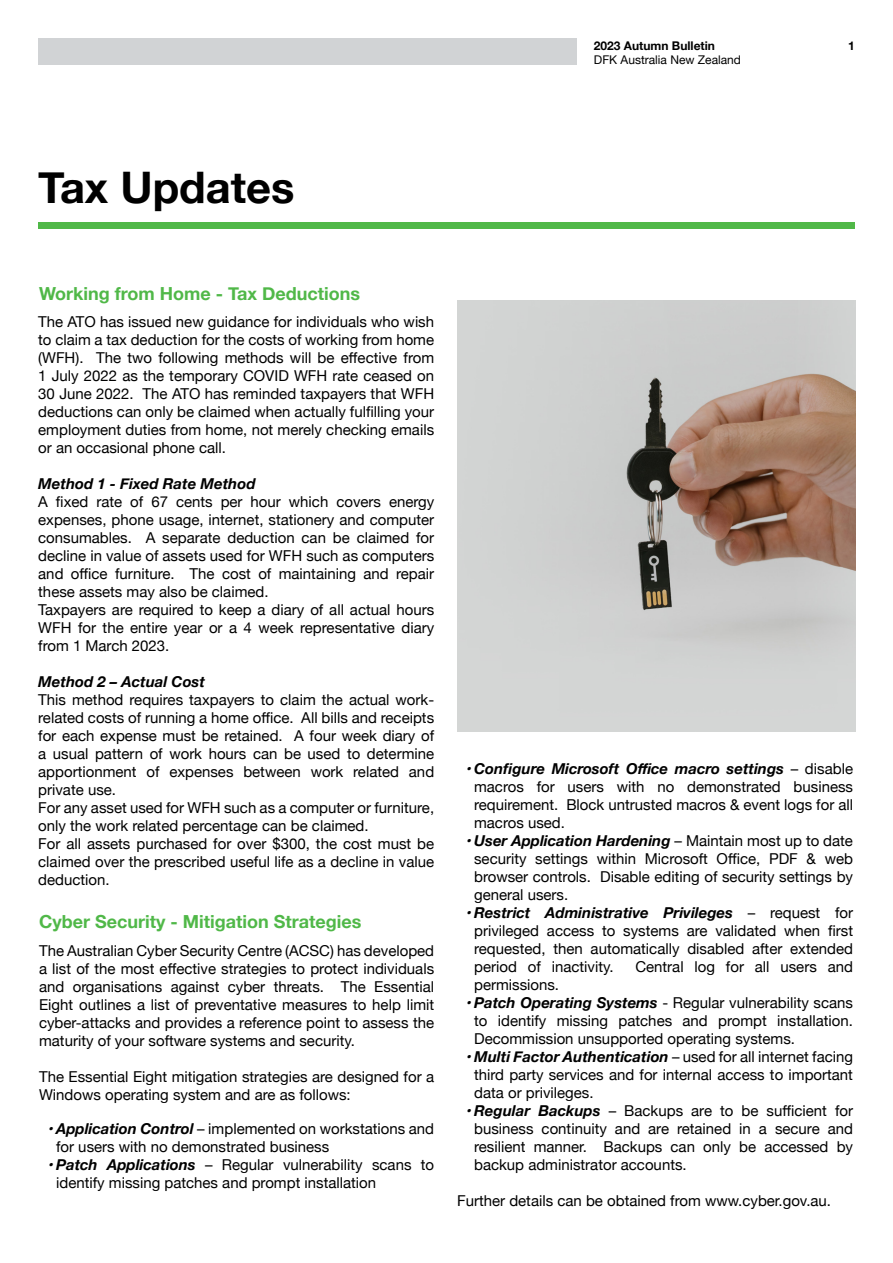
<style>
.page{position:relative;width:893px;height:1263px;background:#fff}
.page>*{position:absolute;margin:0;border:0;box-sizing:border-box;transform-origin:0 0}
.t1{font:700 43.5px "Helvetica Neue";color:#000}
.t2{font:700 18px "Helvetica Neue";color:#50b848}
.t3{font:15px/18px "Helvetica Neue";color:#000;text-align:justify}
.t4{font:italic 700 15px "Helvetica Neue";color:#000}
.t5{font:12px "Helvetica Neue";color:#000}
.t6{font:700 12px "Helvetica Neue";color:#000}
.s1{font-weight:700;font-style:italic}
</style>
<div class="page">
<div style="left:38px;top:38px;width:539px;height:26px;background:#d1d3d5"></div>
<div style="left:38px;top:222px;width:817px;height:7px;background:#50b848"></div>
<img style="left:457px;top:300px;width:398px;height:432px">
<p class="t6" style="left:594px;top:36px;width:123px">2023 Autumn Bulletin</p>
<p class="t6" style="left:848px;top:36px;width:8px">1</p>
<p class="t5" style="left:594px;top:51px;width:149px">DFK Australia New Zealand</p>
<h1 class="t1" style="left:38px;top:153px;width:258px">Tax Updates</h1>
<p class="t2" style="left:39px;top:280px;width:322px">Working from Home - Tax Deductions</p>
<p class="t3" style="left:38px;top:313px;width:397px">The ATO has issued new guidance for individuals who wish to claim a tax deduction for the costs of working from home (WFH). The two following methods will be effective from 1 July 2022 as the temporary COVID WFH rate ceased on 30 June 2022. The ATO has reminded taxpayers that WFH deductions can only be claimed when actually fulfilling your employment duties from home, not merely checking emails or an occasional phone call.</p>
<p class="t4" style="left:38px;top:472px;width:219px">Method 1 - Fixed Rate Method</p>
<p class="t3" style="left:38px;top:493px;width:397px;text-align:left">A fixed rate of 67 cents per hour which covers energy expenses, phone usage, internet, stationery and computer consumables. A separate deduction can be claimed for decline in value of assets used for WFH such as computers and office furniture. The cost of maintaining and repair these assets may also be claimed.<br>Taxpayers are required to keep a diary of all actual hours WFH for the entire year or a 4 week representative diary from 1 March 2023.</p>
<p class="t4" style="left:38px;top:670px;width:168px">Method 2 – Actual Cost</p>
<p class="t3" style="left:38px;top:691px;width:397px;text-align:left">This method requires taxpayers to claim the actual work&shy;related costs of running a home office. All bills and receipts for each expense must be retained. A four week diary of a usual pattern of work hours can be used to determine apportionment of expenses between work related and private use.<br>For any asset used for WFH such as a computer or furniture, only the work related percentage can be claimed.<br>For all assets purchased for over $300, the cost must be claimed over the prescribed useful life as a decline in value deduction.</p>
<p class="t2" style="left:39px;top:907px;width:324px">Cyber Security - Mitigation Strategies</p>
<p class="t3" style="left:39px;top:943px;width:397px">The Australian Cyber Security Centre (ACSC) has developed a list of the most effective strategies to protect individuals and organisations against cyber threats. The Essential Eight outlines a list of preventative measures to help limit cyber-attacks and provides a reference point to assess the maturity of your software systems and security.</p>
<p class="t3" style="left:39px;top:1069px;width:397px">The Essential Eight mitigation strategies are designed for a<br>Windows operating system and are as follows:</p>
<p class="t3" style="left:56px;top:1121px;width:380px;text-indent:-9px"><span class="s1">• Application Control</span> – implemented on workstations and for users with no demonstrated business</p>
<p class="t3" style="left:56px;top:1157px;width:380px;text-indent:-9px"><span class="s1">• Patch Applications</span> – Regular vulnerability scans to identify missing patches and prompt installation</p>
<p class="t3" style="left:474px;top:761px;width:380px;text-indent:-9px"><span class="s1">• Configure Microsoft Office macro settings</span> – disable macros for users with no demonstrated business requirement. Block untrusted macros &amp; event logs for all macros used.</p>
<p class="t3" style="left:474px;top:833px;width:380px;text-indent:-8px"><span class="s1">• User Application Hardening</span> – Maintain most up to date security settings within Microsoft Office, PDF &amp; web browser controls. Disable editing of security settings by general users.</p>
<p class="t3" style="left:474px;top:905px;width:380px;text-indent:-9px"><span class="s1">• Restrict Administrative Privileges</span> – request for privileged access to systems are validated when first requested, then automatically disabled after extended period of inactivity.</p>
<p class="t3" style="left:635px;top:959px;width:219px">Central log for all users and</p>
<p class="t3" style="left:474px;top:977px;width:87px">permissions.</p>
<p class="t3" style="left:474px;top:995px;width:380px;text-indent:-9px"><span class="s1">• Patch Operating Systems</span> - Regular vulnerability scans to identify missing patches and prompt installation.<br>Decommission unsupported operating systems.</p>
<p class="t3" style="left:474px;top:1049px;width:380px;text-indent:-9px"><span class="s1">• Multi Factor Authentication</span> – used for all internet facing third party services and for internal access to important data or privileges.</p>
<p class="t3" style="left:474px;top:1103px;width:380px;text-indent:-9px"><span class="s1">• Regular Backups</span> – Backups are to be sufficient for business continuity and are retained in a secure and resilient manner. Backups can only be accessed by backup administrator accounts.</p>
<p class="t3" style="left:457px;top:1193px;width:375px">Further details can be obtained from www.cyber.gov.au.</p>
</div>
